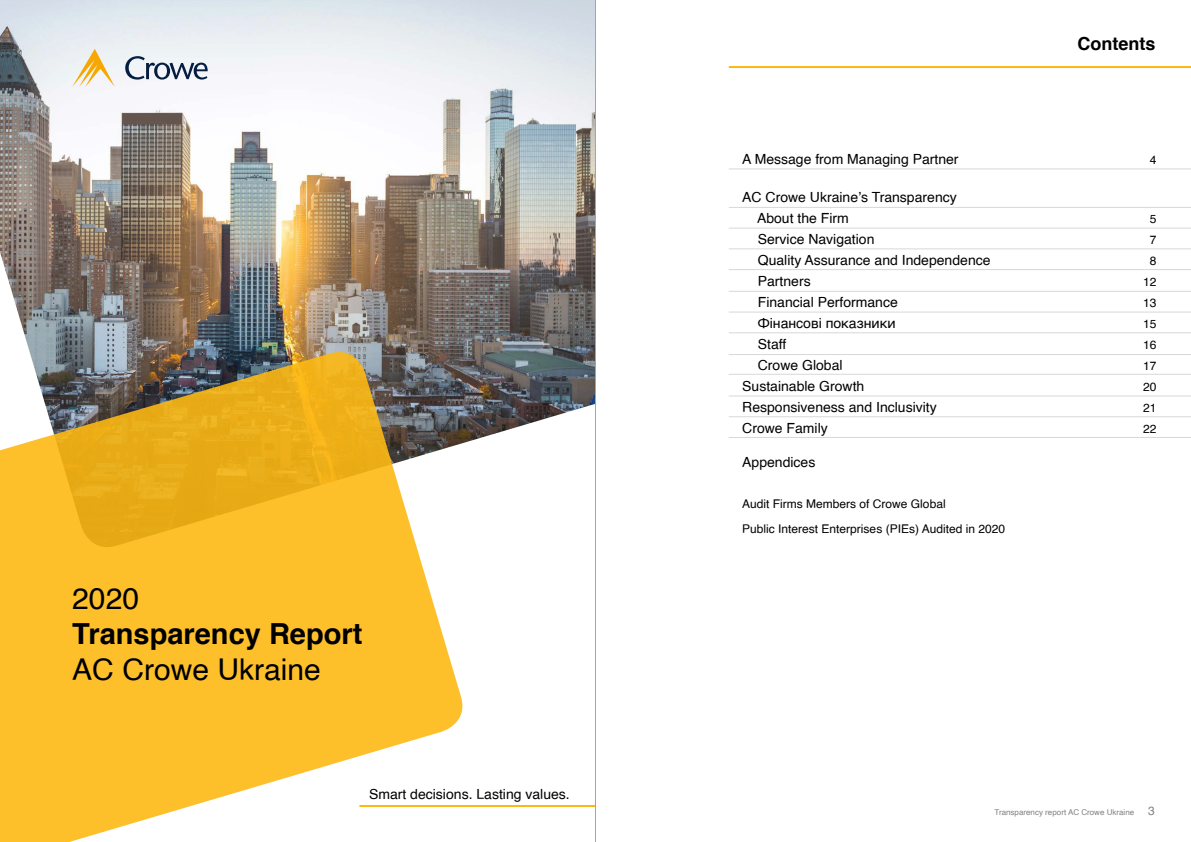
<style>
.page{position:relative;width:1191px;height:842px;background:#fff}
.page>*{position:absolute;margin:0;border:0;box-sizing:border-box;transform-origin:0 0}
.t1{font:30px "Helvetica";color:#000}
.t2{font:700 29px "Helvetica";color:#000}
.t3{font:700 18px "Helvetica";color:#000}
.t4{font:14px/21px "Helvetica";color:#000}
.t5{font:12px/25px "Helvetica";color:#000}
.t6{font:8px "Helvetica";color:#7f8080}
.s1{font-size:12px}
</style>
<div class="page">
<img style="left:0;top:0;width:595px;height:442px">
<svg style="left:0;top:345px;width:469px;height:497px;fill:#fdc02b"></svg>
<svg style="left:125px;top:56px;width:83px;height:24px"></svg>
<svg style="left:72px;top:49px;width:43px;height:38px"></svg>
<hr style="left:359px;top:805px;width:236px;height:2px;background:#fdb913">
<hr style="left:729px;top:66px;width:462px;height:2px;background:#fdb913">
<hr style="left:729px;top:168px;width:462px;height:1px;background:#d8d8d8">
<hr style="left:729px;top:207px;width:462px;height:1px;background:#d8d8d8">
<hr style="left:729px;top:228px;width:462px;height:1px;background:#d8d8d8">
<hr style="left:729px;top:248px;width:462px;height:1px;background:#d8d8d8">
<hr style="left:729px;top:269px;width:462px;height:1px;background:#d8d8d8">
<hr style="left:729px;top:291px;width:462px;height:1px;background:#d8d8d8">
<hr style="left:729px;top:312px;width:462px;height:1px;background:#d8d8d8">
<hr style="left:729px;top:332px;width:462px;height:1px;background:#d8d8d8">
<hr style="left:729px;top:354px;width:462px;height:1px;background:#d8d8d8">
<hr style="left:729px;top:374px;width:462px;height:1px;background:#d8d8d8">
<hr style="left:729px;top:395px;width:462px;height:1px;background:#d8d8d8">
<hr style="left:729px;top:416px;width:462px;height:1px;background:#d8d8d8">
<hr style="left:729px;top:437px;width:462px;height:1px;background:#d8d8d8">
<hr style="left:595px;top:0;width:1px;height:842px;background:#a5a5a5">
<h1 class="t1" style="left:72px;top:575px;width:68px">2020</h1>
<h2 class="t2" style="left:72px;top:610px;width:292px">Transparency Report</h2>
<h1 class="t1" style="left:72px;top:646px;width:250px">AC Crowe Ukraine</h1>
<p class="t4" style="left:369px;top:784px;width:202px">Smart decisions. Lasting values.</p>
<p class="t3" style="left:1077px;top:29px;width:79px">Contents</p>
<p class="t4" style="left:742px;top:149px;width:218px">A Message from Managing Partner</p>
<p class="t5" style="left:1149px;top:148px;width:8px">4</p>
<p class="t4" style="left:757px;top:187px;width:201px;text-indent:-15px">AC Crowe Ukraine’s Transparency<br>About the Firm</p>
<p class="t5" style="left:1149px;top:207px;width:8px">5</p>
<p class="t4" style="left:758px;top:229px;width:118px">Service Navigation</p>
<p class="t5" style="left:1149px;top:228px;width:8px">7</p>
<p class="t4" style="left:758px;top:250px;width:234px">Quality Assurance and Independence</p>
<p class="t5" style="left:1149px;top:249px;width:8px">8</p>
<p class="t4" style="left:758px;top:271px;width:54px">Partners</p>
<p class="t5" style="left:1143px;top:270px;width:15px">12</p>
<p class="t4" style="left:758px;top:292px;width:142px">Financial Performance</p>
<p class="t5" style="left:1143px;top:291px;width:15px">13</p>
<p class="t4" style="left:758px;top:313px;width:139px">Фінансові показники</p>
<p class="t5" style="left:1143px;top:312px;width:15px">15</p>
<p class="t4" style="left:758px;top:334px;width:30px">Staff</p>
<p class="t5" style="left:1143px;top:333px;width:15px">16</p>
<p class="t4" style="left:758px;top:355px;width:86px">Crowe Global</p>
<p class="t5" style="left:1143px;top:354px;width:15px">17</p>
<p class="t4" style="left:742px;top:376px;width:124px">Sustainable Growth</p>
<p class="t5" style="left:1143px;top:375px;width:15px">20</p>
<p class="t4" style="left:742px;top:397px;width:196px">Responsiveness and Inclusivity</p>
<p class="t5" style="left:1143px;top:396px;width:15px">21</p>
<p class="t4" style="left:742px;top:418px;width:87px">Crowe Family</p>
<p class="t5" style="left:1143px;top:417px;width:15px">22</p>
<p class="t4" style="left:742px;top:452px;width:75px">Appendices</p>
<p class="t5" style="left:742px;top:492px;width:264px">Audit Firms Members of Crowe Global<br>Public Interest Enterprises (PIEs) Audited in 2020</p>
<p class="t6" style="left:994px;top:806px;width:162px">Transparency report AC Crowe Ukraine <span class="s1">3</span></p>
</div>
